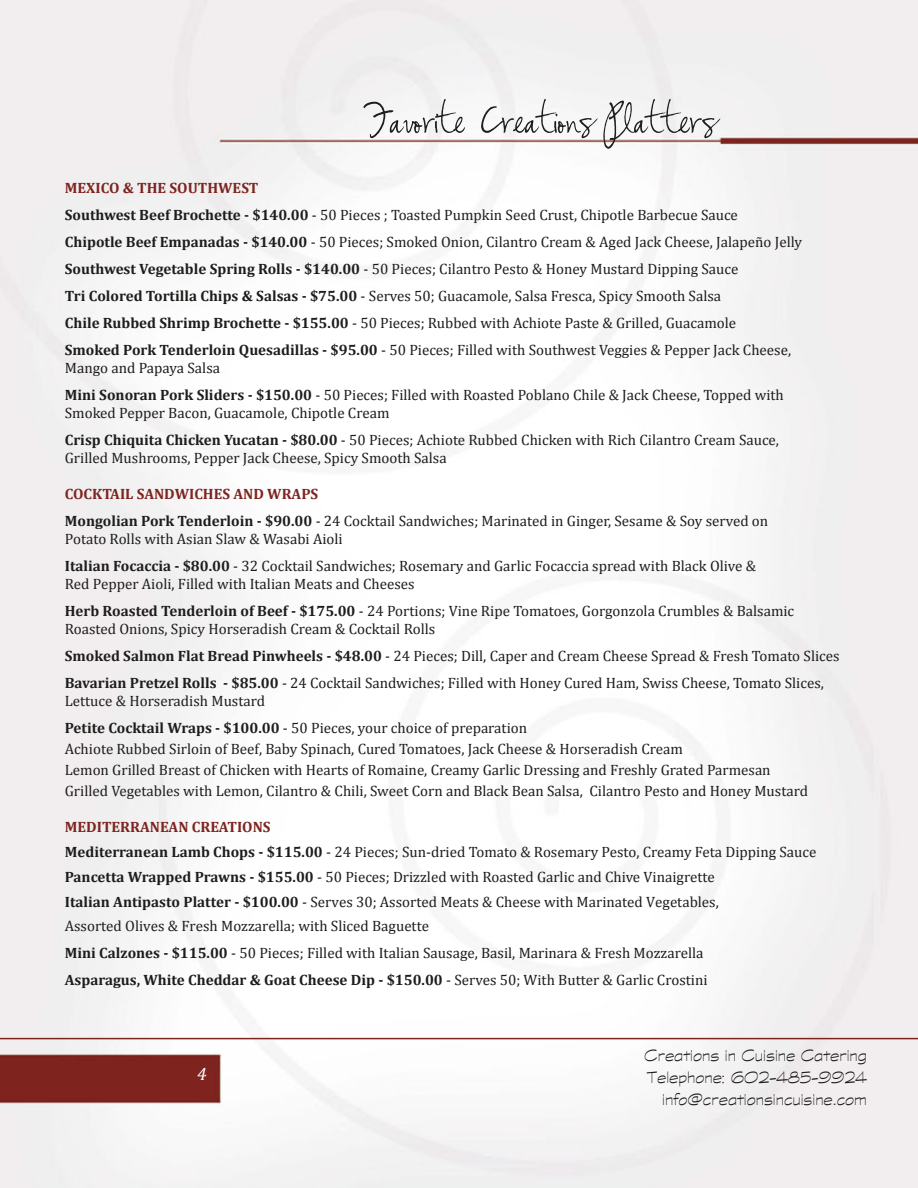
<style>
.page{position:relative;width:918px;height:1188px;background:#fff}
.page>*{position:absolute;margin:0;border:0;box-sizing:border-box;transform-origin:0 0}
.t1{font:54px "Susie's Hand";color:#1d1d1b}
.t2{font:18px/21.6px "Graphite Light ATT";color:#1d1d1b;text-align:right}
.t3{font:italic 18px "Cambria";color:#fff}
.t4{font:15px/27px "Cambria";color:#1d1d1b}
.s1{font-weight:700;color:#7d241f}
.s2{font-weight:700}
</style>
<div class="page">
<img style="left:0;top:0;width:918px;height:1188px">
<hr style="left:0;top:1038px;width:918px;height:1px;background:#7d241f">
<h1 class="t1" style="left:363px;top:96px;width:356px">Favorite Creations Platters</h1>
<p class="t4" style="left:65px;top:175px;width:739px"><span class="s1">Mexico &amp; the Southwest<br></span><span class="s2">Southwest Beef Brochette - $140.00</span> - 50 Pieces ; Toasted Pumpkin Seed Crust, Chipotle Barbecue Sauce<br><span class="s2">Chipotle Beef Empanadas - $140.00</span> - 50 Pieces; Smoked Onion, Cilantro Cream &amp; Aged Jack Cheese, Jalapeño Jelly <span class="s2">Southwest Vegetable Spring Rolls - $140.00</span> - 50 Pieces; Cilantro Pesto &amp; Honey Mustard Dipping Sauce<br><span class="s2">Tri Colored Tortilla Chips &amp; Salsas - $75.00</span> - Serves 50; Guacamole, Salsa Fresca, Spicy Smooth Salsa<br><span class="s2">Chile Rubbed Shrimp Brochette - $155.00</span> - 50 Pieces; Rubbed with Achiote Paste &amp; Grilled, Guacamole<br><span class="s2">Smoked Pork Tenderloin Quesadillas - $95.00</span> - 50 Pieces; Filled with Southwest Veggies &amp; Pepper Jack Cheese,</p>
<p class="t4" style="left:65px;top:355px;width:721px">Mango and Papaya Salsa<br><span class="s2">Mini Sonoran Pork Sliders - $150.00</span> - 50 Pieces; Filled with Roasted Poblano Chile &amp; Jack Cheese, Topped with</p>
<p class="t4" style="left:65px;top:400px;width:716px">Smoked Pepper Bacon, Guacamole, Chipotle Cream<br><span class="s2">Crisp Chiquita Chicken Yucatan - $80.00</span> - 50 Pieces; Achiote Rubbed Chicken with Rich Cilantro Cream Sauce,</p>
<p class="t4" style="left:65px;top:445px;width:383px">Grilled Mushrooms, Pepper Jack Cheese, Spicy Smooth Salsa</p>
<p class="t4" style="left:65px;top:481px;width:705px"><span class="s1">Cocktail Sandwiches and Wraps<br></span><span class="s2">Mongolian Pork Tenderloin - $90.00</span> - 24 Cocktail Sandwiches; Marinated in Ginger, Sesame &amp; Soy served on</p>
<p class="t4" style="left:65px;top:526px;width:693px">Potato Rolls with Asian Slaw &amp; Wasabi Aioli<br><span class="s2">Italian Focaccia - $80.00</span> - 32 Cocktail Sandwiches; Rosemary and Garlic Focaccia spread with Black Olive &amp;</p>
<p class="t4" style="left:65px;top:571px;width:731px">Red Pepper Aioli, Filled with Italian Meats and Cheeses<br><span class="s2">Herb Roasted Tenderloin of Beef - $175.00</span> - 24 Portions; Vine Ripe Tomatoes, Gorgonzola Crumbles &amp; Balsamic</p>
<p class="t4" style="left:65px;top:616px;width:776px">Roasted Onions, Spicy Horseradish Cream &amp; Cocktail Rolls<br><span class="s2">Smoked Salmon Flat Bread Pinwheels - $48.00</span> - 24 Pieces; Dill, Caper and Cream Cheese Spread &amp; Fresh Tomato Slices<br><span class="s2">Bavarian Pretzel Rolls - $85.00</span> - 24 Cocktail Sandwiches; Filled with Honey Cured Ham, Swiss Cheese, Tomato Slices,</p>
<p class="t4" style="left:65px;top:688px;width:464px">Lettuce &amp; Horseradish Mustard<br><span class="s2">Petite Cocktail Wraps - $100.00</span> - 50 Pieces, your choice of preparation</p>
<p class="t4" style="left:65px;top:739px;width:745px;line-height:21px">Achiote Rubbed Sirloin of Beef, Baby Spinach, Cured Tomatoes, Jack Cheese &amp; Horseradish Cream<br>Lemon Grilled Breast of Chicken with Hearts of Romaine, Creamy Garlic Dressing and Freshly Grated Parmesan<br>Grilled Vegetables with Lemon, Cilantro &amp; Chili, Sweet Corn and Black Bean Salsa, Cilantro Pesto and Honey Mustard</p>
<p class="t4" style="left:65px;top:815px;width:753px;line-height:24.8px"><span class="s1">meDiterrAneAn CreAtions<br></span><span class="s2">mediterranean Lamb Chops - $115.00</span> - 24 Pieces; Sun-dried Tomato &amp; Rosemary Pesto, Creamy Feta Dipping Sauce <span class="s2">Pancetta Wrapped Prawns - $155.00</span> - 50 Pieces; Drizzled with Roasted Garlic and Chive Vinaigrette<br><span class="s2">italian Antipasto Platter - $100.00</span> - Serves 30; Assorted Meats &amp; Cheese with Marinated Vegetables,<br>Assorted Olives &amp; Fresh Mozzarella; with Sliced Baguette</p>
<p class="t4" style="left:65px;top:940px;width:644px"><span class="s2">Mini Calzones - $115.00</span> - 50 Pieces; Filled with Italian Sausage, Basil, Marinara &amp; Fresh Mozzarella<br><span class="s2">Asparagus, White Cheddar &amp; Goat Cheese Dip - $150.00</span> - Serves 50; With Butter &amp; Garlic Crostini</p>
<p class="t3" style="left:197px;top:1061px;width:11px">4</p>
<p class="t2" style="left:644px;top:1044px;width:224px">Creations in Cuisine Catering<br>Telephone: 602-485-9924 info@creationsincuisine.com</p>
</div>
